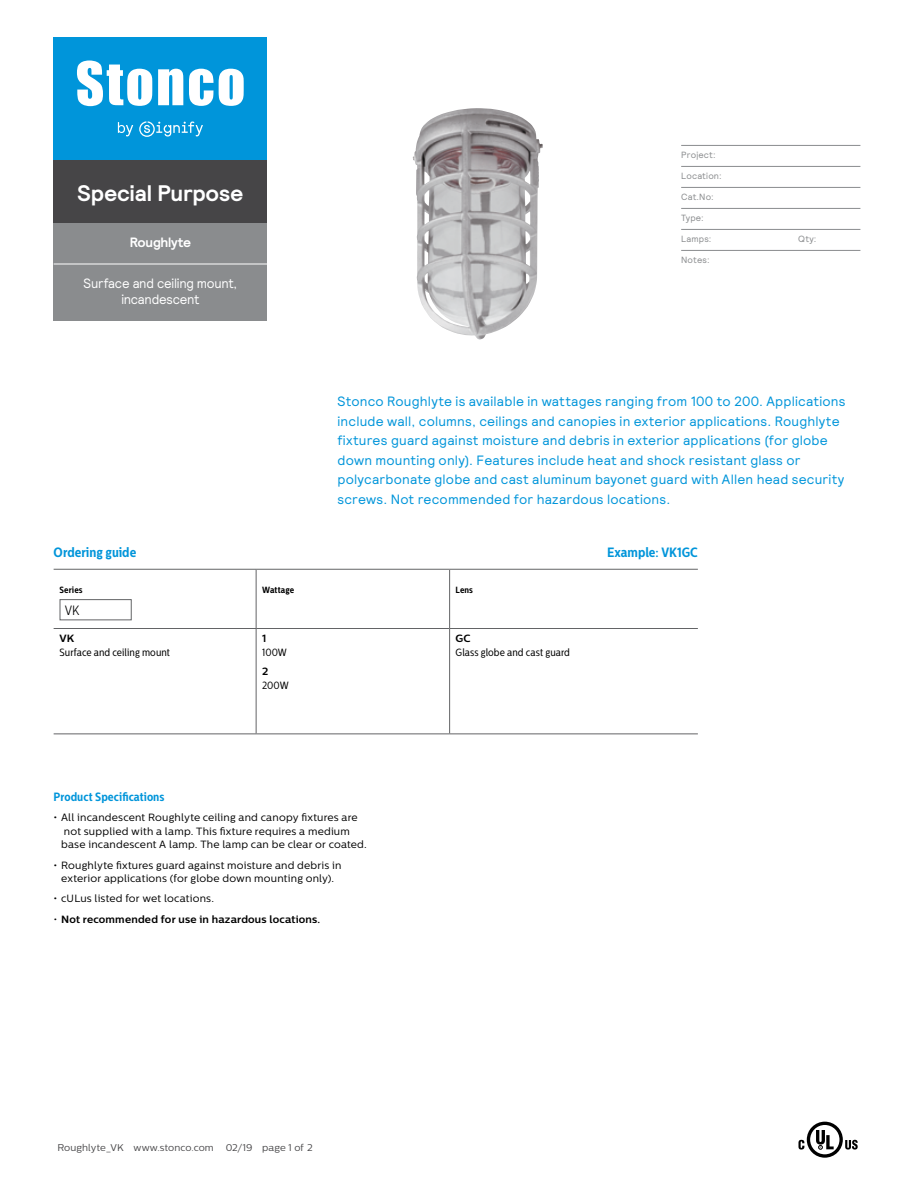
<style>
.page{position:relative;width:918px;height:1188px;background:#fff}
.page>*{position:absolute;margin:0;border:0;box-sizing:border-box;transform-origin:0 0}
.t1{font:700 22.5px "Relative";letter-spacing:-.01em;color:#fff}
.t2{font:13.5px/19.5px "Relative";letter-spacing:.015em;color:#0095da}
.t3{font:13.5px/16.5px "Relative";letter-spacing:-.015em;color:#fff;text-align:center;scale:.95 1}
.t4{font:700 13.5px "Centrale Sans Cnd";color:#0095da}
.t5{font:700 13.5px "Relative";letter-spacing:-.02em;color:#fff}
.t6{font:300 13.5px "Centrale Sans Cnd";color:#000}
.t7{font:700 12px "Centrale Sans Cnd";color:#0095da}
.t8{font:10.5px/13.5px "Centrale Sans";letter-spacing:.02em;color:#000}
.t9{font:10.5px "Centrale Sans Cnd";letter-spacing:.005em;color:#000}
.t10{font:700 10.5px "Centrale Sans";letter-spacing:.02em;color:#000}
.t11{font:9.75px "Centrale Sans";letter-spacing:.01em;color:#464547}
.t12{font:9px "Relative";letter-spacing:.02em;color:#8a8c8e}
.t13{font:700 9px "Centrale Sans Cnd";letter-spacing:.01em;color:#000}
.s1{font-weight:400}
</style>
<div class="page">
<svg style="left:798px;top:1122px;width:60px;height:36px"></svg>
<img style="left:413px;top:109px;width:130px;height:231px">
<hr style="left:450px;top:734px;width:248px;height:1px;background:#636466">
<hr style="left:450px;top:628px;width:248px;height:1px;background:#636466">
<hr style="left:256px;top:570px;width:1px;height:58px;background:#636466">
<hr style="left:449px;top:570px;width:1px;height:58px;background:#636466">
<hr style="left:54px;top:628px;width:202px;height:1px;background:#636466">
<hr style="left:256px;top:628px;width:194px;height:1px;background:#636466">
<hr style="left:256px;top:629px;width:1px;height:105px;background:#636466">
<hr style="left:449px;top:629px;width:1px;height:105px;background:#636466">
<hr style="left:54px;top:734px;width:202px;height:1px;background:#636466">
<hr style="left:256px;top:734px;width:194px;height:1px;background:#636466">
<hr style="left:54px;top:569px;width:202px;height:1px;background:#636466">
<hr style="left:256px;top:569px;width:194px;height:1px;background:#636466">
<hr style="left:450px;top:569px;width:248px;height:1px;background:#636466">
<div style="left:60px;top:599px;width:72px;height:21px;border:1px solid #636466"></div>
<hr style="left:681px;top:145px;width:179px;height:1px;background:#8a8c8e">
<hr style="left:681px;top:166px;width:179px;height:1px;background:#8a8c8e">
<hr style="left:681px;top:187px;width:179px;height:1px;background:#8a8c8e">
<hr style="left:681px;top:208px;width:179px;height:1px;background:#8a8c8e">
<hr style="left:681px;top:229px;width:179px;height:1px;background:#8a8c8e">
<hr style="left:681px;top:250px;width:179px;height:1px;background:#8a8c8e">
<div style="left:54px;top:223px;width:213px;height:98px;background:#8a8c8e"></div>
<hr style="left:54px;top:264px;width:213px;height:1px;background:#fff">
<div style="left:54px;top:37px;width:213px;height:123px;background:#0095da"></div>
<svg style="left:77px;top:61px;width:167px;height:45px"></svg>
<svg style="left:118px;top:121px;width:85px;height:16px"></svg>
<div style="left:54px;top:160px;width:213px;height:63px;background:#464547"></div>
<h1 class="t1" style="left:78px;top:178px;width:167px">Special Purpose</h1>
<p class="t5" style="left:130px;top:234px;width:63px">Roughlyte</p>
<p class="t3" style="left:84px;top:274px;width:163px">Surface and ceiling mount, incandescent</p>
<p class="t12" style="left:681px;top:149px;width:36px">Project:</p>
<p class="t12" style="left:681px;top:170px;width:42px">Location:</p>
<p class="t12" style="left:681px;top:191px;width:34px">Cat.No:</p>
<p class="t12" style="left:681px;top:212px;width:24px">Type:</p>
<p class="t12" style="left:681px;top:233px;width:32px">Lamps:</p>
<p class="t12" style="left:798px;top:233px;width:20px">Qty:</p>
<p class="t12" style="left:681px;top:254px;width:30px">Notes:</p>
<p class="t2" style="left:338px;top:391px;width:510px">Stonco Roughlyte is available in wattages ranging from 100 to 200. Applications include wall, columns, ceilings and canopies in exterior applications. Roughlyte fixtures guard against moisture and debris in exterior applications (for globe down mounting only). Features include heat and shock resistant glass or polycarbonate globe and cast aluminum bayonet guard with Allen head security screws. Not recommended for hazardous locations.</p>
<p class="t4" style="left:54px;top:544px;width:84px">Ordering guide</p>
<p class="t4" style="left:607px;top:544px;width:92px">Example: VK1GC</p>
<p class="t13" style="left:60px;top:584px;width:25px">Series</p>
<p class="t6" style="left:65px;top:603px;width:16px">VK</p>
<p class="t13" style="left:262px;top:584px;width:33px">Wattage</p>
<p class="t13" style="left:456px;top:584px;width:19px">Lens</p>
<p class="t10" style="left:60px;top:632px;width:16px">VK</p>
<p class="t9" style="left:60px;top:646px;width:112px">Surface and ceiling mount</p>
<p class="t10" style="left:262px;top:632px;width:6px">1</p>
<p class="t9" style="left:262px;top:646px;width:26px">100W</p>
<p class="t10" style="left:262px;top:665px;width:8px">2</p>
<p class="t9" style="left:262px;top:679px;width:28px">200W</p>
<p class="t7" style="left:54px;top:790px;width:112px">Product Specifications</p>
<p class="t8" style="left:61px;top:811px;width:307px;text-indent:-7px">• All incandescent Roughlyte ceiling and canopy fixtures are not supplied with a lamp. This fixture requires a medium base incandescent A lamp. The lamp can be clear or coated.</p>
<p class="t8" style="left:54px;top:858px;width:289px;text-align:center">• Roughlyte fixtures guard against moisture and debris in exterior applications (for globe down mounting only).</p>
<p class="t8" style="left:54px;top:892px;width:162px">• cULus listed for wet locations.</p>
<p class="t10" style="left:54px;top:912px;width:268px"><span class="s1">•</span> Not recommended for use in hazardous locations.</p>
<p class="t11" style="left:57px;top:1142px;width:257px">Roughlyte_VK www.stonco.com 02/19 page 1 of 2</p>
<p class="t10" style="left:456px;top:632px;width:17px">GC</p>
<p class="t9" style="left:456px;top:646px;width:116px">Glass globe and cast guard</p>
</div>
